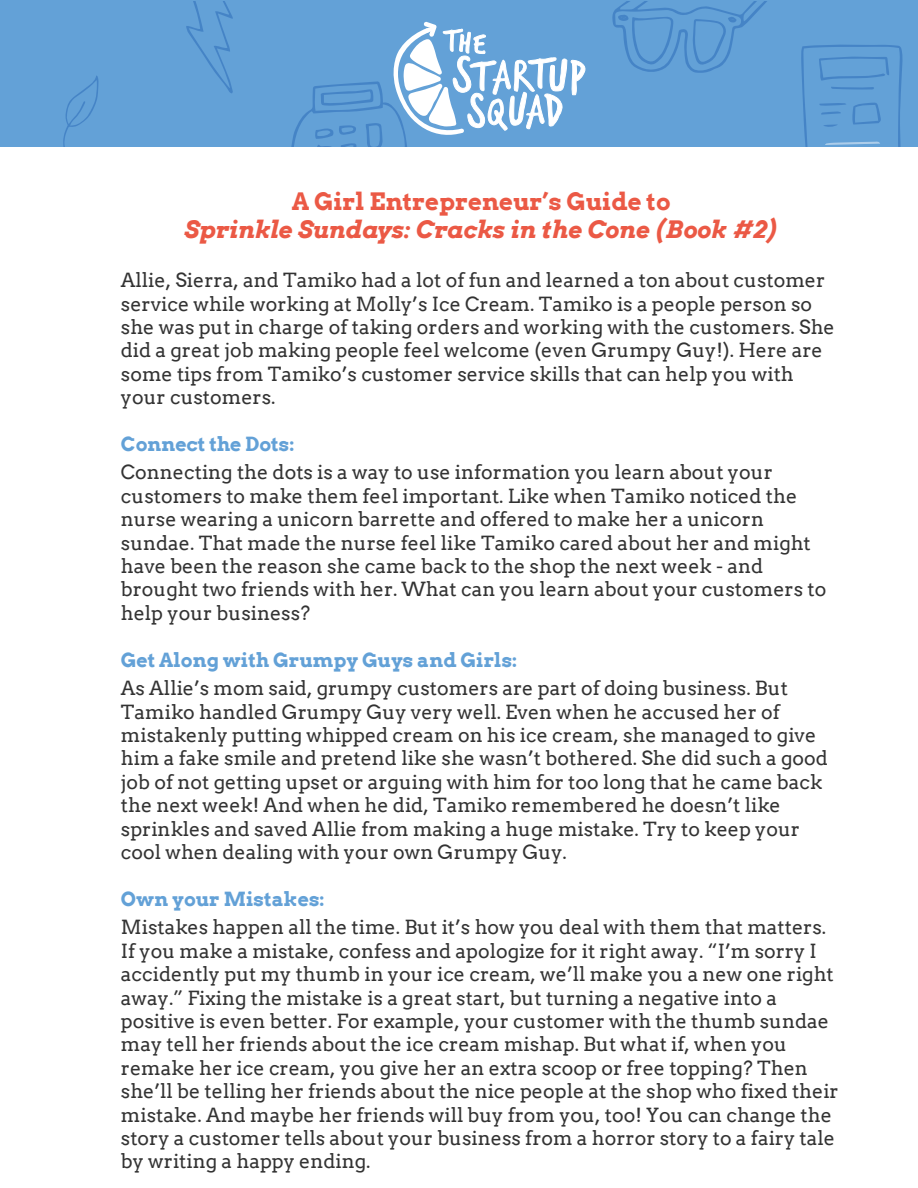
<style>
.page{position:relative;width:918px;height:1188px;background:#fff}
.page>*{position:absolute;margin:0;border:0;box-sizing:border-box;transform-origin:0 0}
.t1{font:italic 700 24px "Arvo";color:#eb5945}
.t2{font:700 24px "Arvo";color:#eb5945}
.t3{font:19.5px/23.4px "Arvo";color:#333}
.t4{font:700 19.5px "Arvo";color:#63a1d7}
</style>
<div class="page">
<div style="left:0;top:0;width:918px;height:147px;background:#63a1d7"></div>
<svg style="left:186px;top:2px;width:47px;height:91px"></svg>
<svg style="left:63px;top:76px;width:35px;height:71px"></svg>
<svg style="left:612px;top:2px;width:154px;height:71px"></svg>
<svg style="left:801px;top:45px;width:102px;height:102px"></svg>
<svg style="left:291px;top:22px;width:294px;height:125px"></svg>
<p class="t2" style="left:292px;top:186px;width:380px">A Girl Entrepreneur’s Guide to</p>
<p class="t1" style="left:184px;top:215px;width:594px">Sprinkle Sundays: Cracks in the Cone (Book #2)</p>
<p class="t3" style="left:121px;top:269px;width:715px">Allie, Sierra, and Tamiko had a lot of fun and learned a ton about customer service while working at Molly’s Ice Cream. Tamiko is a people person so she was put in charge of taking orders and working with the customers. She did a great job making people feel welcome (even Grumpy Guy!). Here are some tips from Tamiko’s customer service skills that can help you with your customers.</p>
<p class="t4" style="left:121px;top:432px;width:175px">Connect the Dots:</p>
<p class="t3" style="left:121px;top:461px;width:707px">Connecting the dots is a way to use information you learn about your customers to make them feel important. Like when Tamiko noticed the nurse wearing a unicorn barrette and offered to make her a unicorn sundae. That made the nurse feel like Tamiko cared about her and might have been the reason she came back to the shop the next week - and brought two friends with her. What can you learn about your customers to help your business?</p>
<p class="t4" style="left:121px;top:647px;width:398px">Get Along with Grumpy Guys and Girls:</p>
<p class="t3" style="left:121px;top:677px;width:708px">As Allie’s mom said, grumpy customers are part of doing business. But Tamiko handled Grumpy Guy very well. Even when he accused her of mistakenly putting whipped cream on his ice cream, she managed to give him a fake smile and pretend like she wasn’t bothered. She did such a good job of not getting upset or arguing with him for too long that he came back the next week! And when he did, Tamiko remembered he doesn’t like sprinkles and saved Allie from making a huge mistake. Try to keep your cool when dealing with your own Grumpy Guy.</p>
<p class="t4" style="left:121px;top:887px;width:205px">Own your Mistakes:</p>
<p class="t3" style="left:121px;top:916px;width:719px">Mistakes happen all the time. But it’s how you deal with them that matters.<br>If you make a mistake, confess and apologize for it right away. “I’m sorry I accidently put my thumb in your ice cream, we’ll make you a new one right away.” Fixing the mistake is a great start, but turning a negative into a positive is even better. For example, your customer with the thumb sundae may tell her friends about the ice cream mishap. But what if, when you remake her ice cream, you give her an extra scoop or free topping? Then she’ll be telling her friends about the nice people at the shop who fixed their mistake. And maybe her friends will buy from you, too! You can change the story a customer tells about your business from a horror story to a fairy tale by writing a happy ending.</p>
</div>
